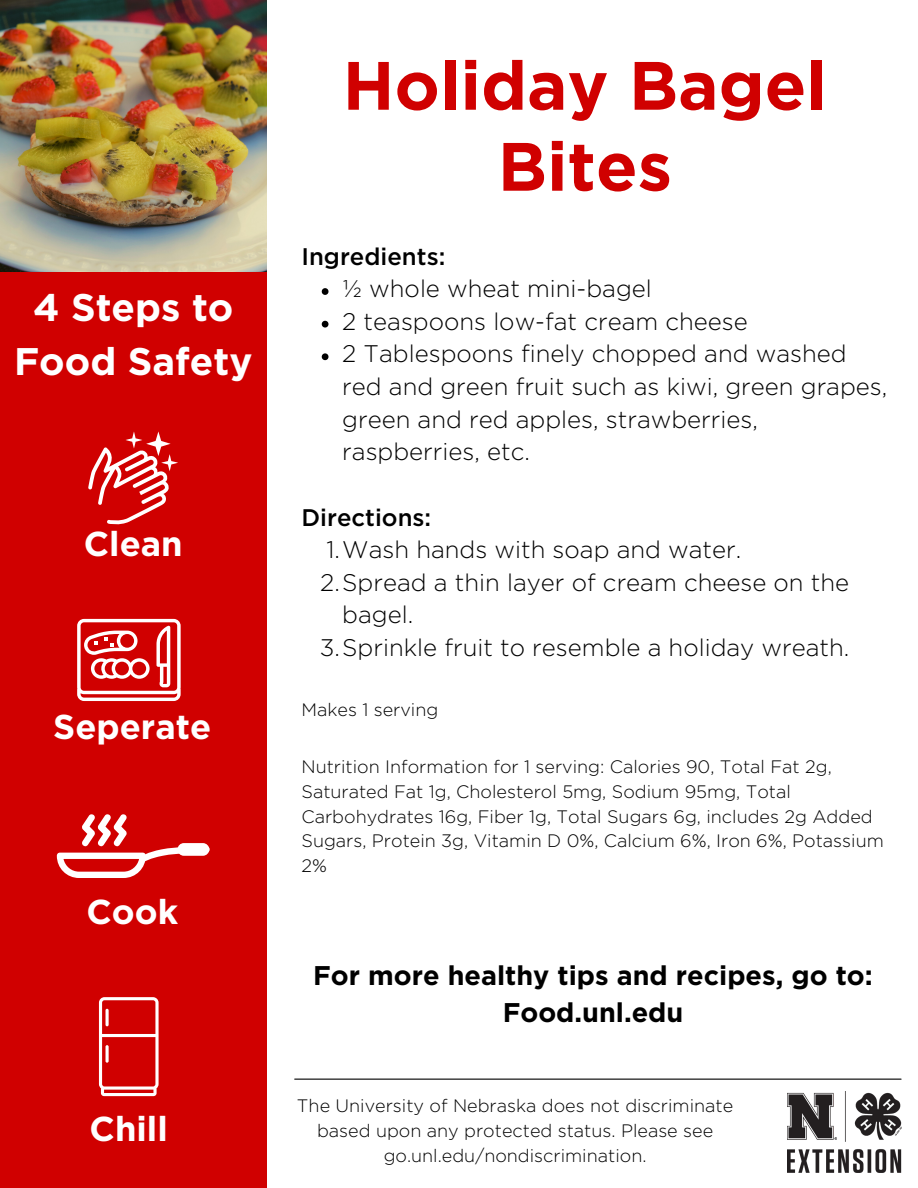
<style>
.page{position:relative;width:918px;height:1188px;background:#fff}
.page>*{position:absolute;margin:0;border:0;box-sizing:border-box;transform-origin:0 0}
.t1{font:700 68.25px/81px "Gotham";color:#d00000;text-align:center}
.t2{font:700 38.4px/53.6px "Gotham";color:#fff;text-align:center}
.t3{font:700 34.5px "Gotham";color:#fff}
.t4{font:700 27px/37.2px "Gotham";color:#000;text-align:center}
.t5{font:300 24px/32.7px "Gotham";color:#000}
.t6{font:500 24px "Gotham";color:#000}
.t7{font:300 18px/24.8px "Gotham";color:#000}
</style>
<div class="page">
<img style="left:0;top:0;width:267px;height:271px">
<div style="left:0;top:272px;width:267px;height:916px;background:#d00000"></div>
<svg style="left:322px;top:288px;width:6px;height:7px"></svg>
<svg style="left:322px;top:321px;width:6px;height:7px"></svg>
<svg style="left:322px;top:353px;width:6px;height:7px"></svg>
<img style="left:787px;top:1091px;width:115px;height:81px">
<svg style="left:88px;top:431px;width:90px;height:94px"></svg>
<svg style="left:77px;top:619px;width:104px;height:82px"></svg>
<svg style="left:57px;top:814px;width:153px;height:64px"></svg>
<svg style="left:99px;top:997px;width:60px;height:99px"></svg>
<hr style="left:106px;top:1009px;width:3px;height:17px;background:#fff;border-radius:2px">
<hr style="left:106px;top:1045px;width:3px;height:18px;background:#fff;border-radius:2px">
<hr style="left:295px;top:1079px;width:606px;height:1px;background:#000">
<p class="t2" style="left:14px;top:283px;width:240px">4 Steps to<br>Food Safety</p>
<p class="t3" style="left:84px;top:528px;width:100px">Clean</p>
<p class="t3" style="left:53px;top:712px;width:159px">Seperate</p>
<p class="t3" style="left:86px;top:896px;width:93px">Cook</p>
<p class="t3" style="left:90px;top:1114px;width:80px">Chill</p>
<p class="t1" style="left:343px;top:49px;width:486px">Holiday Bagel<br>Bites</p>
<p class="t6" style="left:301px;top:245px;width:145px">Ingredients:</p>
<p class="t5" style="left:342px;top:274px;width:311px">½ whole wheat mini-bagel</p>
<p class="t5" style="left:342px;top:306px;width:407px">2 teaspoons low-fat cream cheese</p>
<p class="t5" style="left:342px;top:339px;width:547px">2 Tablespoons finely chopped and washed red and green fruit such as kiwi, green grapes, green and red apples, strawberries, raspberries, etc.</p>
<p class="t6" style="left:301px;top:506px;width:131px">Directions:</p>
<p class="t5" style="left:326px;top:535px;width:417px">1.Wash hands with soap and water.</p>
<p class="t5" style="left:342px;top:567px;width:508px;text-indent:-22px">2.Spread a thin layer of cream cheese on the bagel.</p>
<p class="t5" style="left:320px;top:632px;width:531px">3.Sprinkle fruit to resemble a holiday wreath.</p>
<p class="t7" style="left:301px;top:698px;width:138px">Makes 1 serving</p>
<p class="t7" style="left:301px;top:755px;width:584px">Nutrition Information for 1 serving: Calories 90, Total Fat 2g, Saturated Fat 1g, Cholesterol 5mg, Sodium 95mg, Total Carbohydrates 16g, Fiber 1g, Total Sugars 6g, includes 2g Added Sugars, Protein 3g, Vitamin D 0%, Calcium 6%, Iron 6%, Potassium 2%</p>
<p class="t4" style="left:313px;top:959px;width:561px">For more healthy tips and recipes, go to:<br>Food.unl.edu</p>
<p class="t7" style="left:297px;top:1095px;width:438px;text-align:center">The University of Nebraska does not discriminate based upon any protected status. Please see go.unl.edu/nondiscrimination.</p>
</div>
